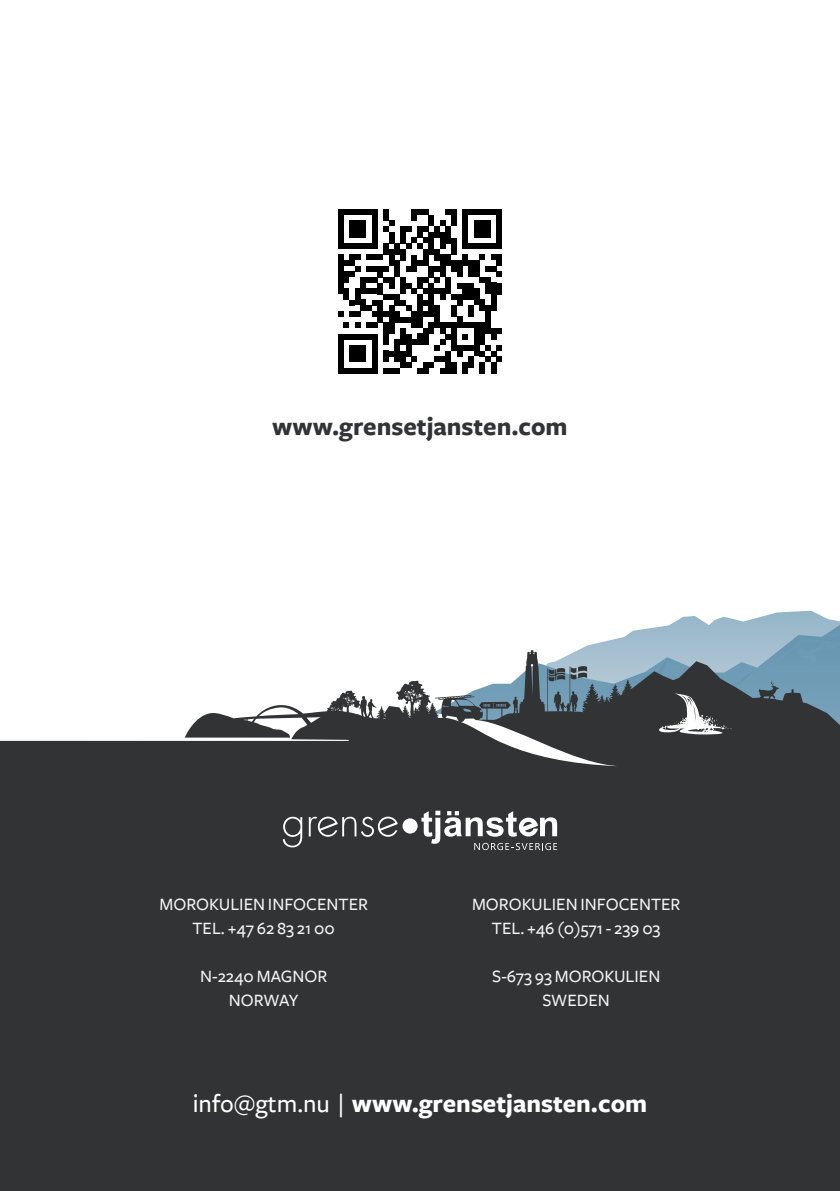
<style>
.page{position:relative;width:840px;height:1191px;background:#fff}
.page>*{position:absolute;margin:0;border:0;box-sizing:border-box;transform-origin:0 0}
.t1{font:700 26px "Freight Sans";color:#fff}
.t2{font:700 26px "Freight Sans";color:#323334}
.t3{font:500 18px/24px "Freight Sans";color:#f4f4f4;text-align:center}
.s1{font-weight:500}
</style>
<div class="page">
<svg style="left:0;top:650px;width:839px;height:541px;background:#454647"></svg>
<svg style="left:539px;top:611px;width:300px;height:121px"></svg>
<div style="left:338px;top:209px;width:5px;height:12px;background:#000"></div>
<div style="left:338px;top:334px;width:5px;height:39px;background:#000"></div>
<div style="left:349px;top:345px;width:6px;height:17px;background:#000"></div>
<div style="left:355px;top:345px;width:5px;height:17px;background:#000"></div>
<div style="left:360px;top:345px;width:6px;height:17px;background:#000"></div>
<svg style="left:343px;top:209px;width:28px;height:6px"></svg>
<svg style="left:343px;top:334px;width:28px;height:5px"></svg>
<svg style="left:343px;top:368px;width:28px;height:5px"></svg>
<div style="left:371px;top:209px;width:6px;height:12px;background:#000"></div>
<div style="left:371px;top:334px;width:6px;height:39px;background:#000"></div>
<div style="left:383px;top:209px;width:5px;height:12px;background:#000"></div>
<div style="left:383px;top:322px;width:5px;height:23px;background:#000"></div>
<svg style="left:338px;top:221px;width:56px;height:107px"></svg>
<div style="left:388px;top:305px;width:6px;height:29px;background:#000"></div>
<div style="left:394px;top:243px;width:6px;height:11px;background:#000"></div>
<div style="left:394px;top:260px;width:6px;height:17px;background:#000"></div>
<div style="left:394px;top:294px;width:6px;height:11px;background:#000"></div>
<div style="left:394px;top:311px;width:6px;height:11px;background:#000"></div>
<div style="left:394px;top:339px;width:6px;height:23px;background:#000"></div>
<div style="left:400px;top:249px;width:5px;height:11px;background:#000"></div>
<div style="left:400px;top:277px;width:5px;height:17px;background:#000"></div>
<div style="left:400px;top:328px;width:5px;height:17px;background:#000"></div>
<svg style="left:406px;top:266px;width:5px;height:5px"></svg>
<svg style="left:400px;top:300px;width:11px;height:11px"></svg>
<svg style="left:400px;top:317px;width:11px;height:5px"></svg>
<div style="left:405px;top:334px;width:6px;height:22px;background:#000"></div>
<div style="left:411px;top:254px;width:6px;height:17px;background:#000"></div>
<div style="left:411px;top:311px;width:6px;height:17px;background:#000"></div>
<svg style="left:411px;top:339px;width:6px;height:6px"></svg>
<svg style="left:417px;top:260px;width:5px;height:6px"></svg>
<div style="left:417px;top:294px;width:5px;height:34px;background:#000"></div>
<div style="left:417px;top:334px;width:5px;height:11px;background:#000"></div>
<svg style="left:383px;top:351px;width:39px;height:22px"></svg>
<div style="left:422px;top:249px;width:6px;height:17px;background:#000"></div>
<svg style="left:405px;top:277px;width:23px;height:17px"></svg>
<svg style="left:422px;top:300px;width:6px;height:5px"></svg>
<svg style="left:422px;top:311px;width:6px;height:6px"></svg>
<div style="left:422px;top:328px;width:6px;height:17px;background:#000"></div>
<div style="left:422px;top:362px;width:6px;height:11px;background:#000"></div>
<div style="left:428px;top:232px;width:6px;height:22px;background:#000"></div>
<div style="left:428px;top:266px;width:6px;height:11px;background:#000"></div>
<div style="left:428px;top:283px;width:6px;height:34px;background:#000"></div>
<div style="left:428px;top:322px;width:6px;height:12px;background:#000"></div>
<div style="left:434px;top:249px;width:5px;height:11px;background:#000"></div>
<svg style="left:434px;top:266px;width:5px;height:5px"></svg>
<svg style="left:434px;top:277px;width:5px;height:17px"></svg>
<div style="left:434px;top:305px;width:5px;height:23px;background:#000"></div>
<div style="left:439px;top:254px;width:6px;height:23px;background:#000"></div>
<div style="left:439px;top:288px;width:6px;height:12px;background:#000"></div>
<div style="left:439px;top:322px;width:6px;height:12px;background:#000"></div>
<div style="left:445px;top:254px;width:6px;height:12px;background:#000"></div>
<div style="left:445px;top:277px;width:6px;height:17px;background:#000"></div>
<svg style="left:445px;top:322px;width:6px;height:6px"></svg>
<svg style="left:428px;top:334px;width:23px;height:39px"></svg>
<div style="left:445px;top:351px;width:6px;height:22px;background:#000"></div>
<svg style="left:400px;top:209px;width:56px;height:40px"></svg>
<div style="left:451px;top:238px;width:5px;height:16px;background:#000"></div>
<div style="left:451px;top:260px;width:5px;height:11px;background:#000"></div>
<svg style="left:451px;top:294px;width:5px;height:6px"></svg>
<div style="left:451px;top:305px;width:5px;height:12px;background:#000"></div>
<div style="left:451px;top:322px;width:5px;height:29px;background:#000"></div>
<div style="left:451px;top:362px;width:5px;height:11px;background:#000"></div>
<div style="left:456px;top:260px;width:6px;height:17px;background:#000"></div>
<svg style="left:457px;top:283px;width:5px;height:5px"></svg>
<div style="left:456px;top:294px;width:6px;height:11px;background:#000"></div>
<div style="left:456px;top:317px;width:6px;height:11px;background:#000"></div>
<div style="left:456px;top:345px;width:6px;height:11px;background:#000"></div>
<div style="left:462px;top:209px;width:6px;height:12px;background:#000"></div>
<div style="left:462px;top:221px;width:6px;height:11px;background:#000"></div>
<div style="left:462px;top:232px;width:6px;height:17px;background:#000"></div>
<div style="left:462px;top:254px;width:6px;height:12px;background:#000"></div>
<div style="left:462px;top:283px;width:6px;height:17px;background:#000"></div>
<svg style="left:462px;top:334px;width:6px;height:5px"></svg>
<div style="left:462px;top:362px;width:6px;height:11px;background:#000"></div>
<div style="left:468px;top:260px;width:5px;height:17px;background:#000"></div>
<div style="left:468px;top:283px;width:5px;height:17px;background:#000"></div>
<div style="left:468px;top:305px;width:5px;height:12px;background:#000"></div>
<svg style="left:462px;top:322px;width:11px;height:6px"></svg>
<svg style="left:462px;top:345px;width:11px;height:6px"></svg>
<div style="left:468px;top:356px;width:5px;height:12px;background:#000"></div>
<div style="left:473px;top:221px;width:6px;height:11px;background:#000"></div>
<div style="left:473px;top:260px;width:6px;height:17px;background:#000"></div>
<div style="left:473px;top:288px;width:6px;height:17px;background:#000"></div>
<div style="left:473px;top:322px;width:6px;height:34px;background:#000"></div>
<div style="left:479px;top:221px;width:6px;height:11px;background:#000"></div>
<div style="left:479px;top:300px;width:6px;height:11px;background:#000"></div>
<div style="left:479px;top:322px;width:6px;height:23px;background:#000"></div>
<div style="left:479px;top:362px;width:6px;height:11px;background:#000"></div>
<div style="left:485px;top:221px;width:5px;height:11px;background:#000"></div>
<div style="left:485px;top:277px;width:5px;height:17px;background:#000"></div>
<div style="left:485px;top:305px;width:5px;height:29px;background:#000"></div>
<svg style="left:468px;top:209px;width:28px;height:6px"></svg>
<svg style="left:468px;top:232px;width:28px;height:28px"></svg>
<div style="left:490px;top:283px;width:6px;height:28px;background:#000"></div>
<div style="left:490px;top:328px;width:6px;height:11px;background:#000"></div>
<div style="left:490px;top:362px;width:6px;height:11px;background:#000"></div>
<div style="left:496px;top:209px;width:6px;height:12px;background:#000"></div>
<div style="left:496px;top:221px;width:6px;height:11px;background:#000"></div>
<div style="left:496px;top:232px;width:6px;height:17px;background:#000"></div>
<div style="left:496px;top:254px;width:6px;height:12px;background:#000"></div>
<svg style="left:479px;top:266px;width:23px;height:17px"></svg>
<div style="left:496px;top:283px;width:6px;height:11px;background:#000"></div>
<svg style="left:496px;top:328px;width:6px;height:6px"></svg>
<svg style="left:479px;top:345px;width:23px;height:17px"></svg>
<svg style="left:283px;top:816px;width:19px;height:31px"></svg>
<svg style="left:308px;top:816px;width:89px;height:21px;background:#656667"></svg>
<svg style="left:403px;top:810px;width:154px;height:40px"></svg>
<div style="left:402px;top:818px;width:15px;height:15px;background:#fff;border-radius:50%"></div>
<h1 class="t2" style="left:272px;top:413px;width:297px">www.grensetjansten.com</h1>
<p class="t3" style="left:159px;top:892px;width:210px">MOROKULIEN INFOCENTER<br>TEL. +47 62 83 21 00</p>
<p class="t3" style="left:200px;top:964px;width:128px">N-2240 MAGNOR<br>NORWAY</p>
<p class="t3" style="left:472px;top:892px;width:210px">MOROKULIEN INFOCENTER<br>TEL. +46 (0)571 - 239 03</p>
<p class="t3" style="left:491px;top:964px;width:170px">S-673 93 MOROKULIEN<br>SWEDEN</p>
<h1 class="t1" style="left:192px;top:1089px;width:456px"><span class="s1">info@gtm.nu |</span> www.grensetjansten.com</h1>
</div>
